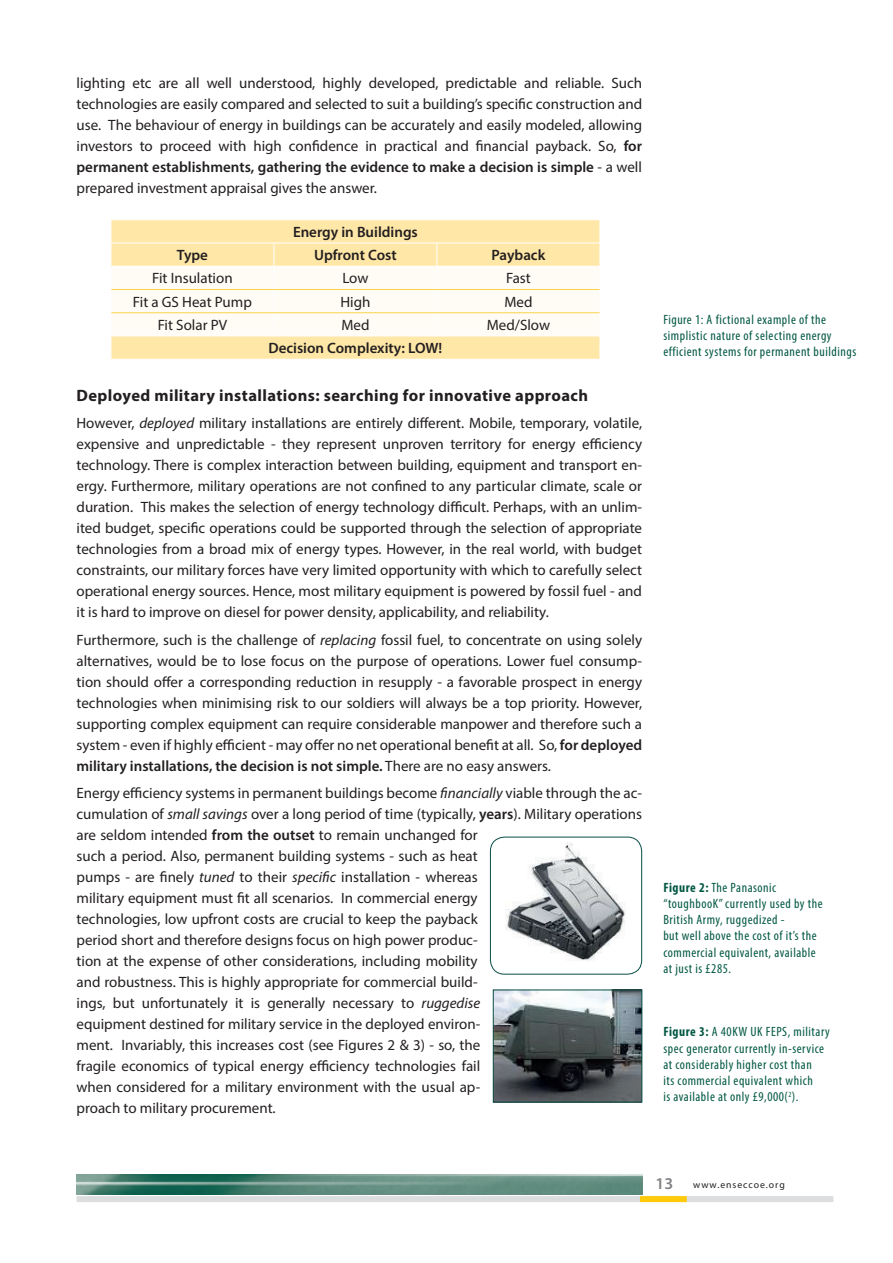
<style>
.page{position:relative;width:893px;height:1263px;background:#fff}
.page>*{position:absolute;margin:0;border:0;box-sizing:border-box;transform-origin:0 0}
.t1{font:700 16.5px "Myriad Pro";letter-spacing:.025em;color:#231f20}
.t2{font:15px/21px "Myriad Pro";color:#231f20;text-align:justify}
.t3{font:600 15px "Myriad Pro";color:#231f20}
.t4{font:condensed 13.5px/16.2px "Myriad Pro";letter-spacing:.04em;color:#035843}
.t5{font:9.75px "Myriad Pro";letter-spacing:.1em;color:#231f20}
.s1{font-weight:600}
.s2{font-style:italic}
.s3{font-weight:700}
.s4{font-weight:600;font-size:16.5px;color:#808285}
</style>
<div class="page">
<img style="left:77px;top:1174px;width:565px;height:21px">
<div style="left:77px;top:1196px;width:756px;height:6px;background:#dcdddf"></div>
<div style="left:640px;top:1196px;width:47px;height:6px;background:#feca0a"></div>
<svg style="left:111px;top:220px;width:489px;height:139px"></svg>
<hr style="left:437px;top:336px;width:163px;height:1px;background:#fff">
<hr style="left:111px;top:289px;width:163px;height:1px;background:#fed34c">
<hr style="left:274px;top:289px;width:163px;height:1px;background:#fed34c">
<hr style="left:437px;top:289px;width:163px;height:1px;background:#fed34c">
<hr style="left:111px;top:312px;width:163px;height:1px;background:#fed34c">
<hr style="left:274px;top:312px;width:163px;height:1px;background:#fed34c">
<hr style="left:437px;top:312px;width:163px;height:1px;background:#fed34c">
<img style="left:506px;top:842px;width:119px;height:119px">
<div style="left:490px;top:837px;width:152px;height:137px;border:1px solid #084e46;border-radius:14px"></div>
<img style="left:495px;top:992px;width:145px;height:108px">
<div style="left:493px;top:990px;width:149px;height:112px;border:1px solid #084e46"></div>
<p class="t2" style="left:77px;top:72px;width:567px">lighting etc are all well understood, highly developed, predictable and reliable. Such technologies are easily compared and selected to suit a building’s specific construction and use. The behaviour of energy in buildings can be accurately and easily modeled, allowing investors to proceed with high confidence in practical and financial payback. So, <span class="s1">for permanent establishments, gathering the evidence to make a decision is simple</span> - a well prepared investment appraisal gives the answer.</p>
<p class="t3" style="left:293px;top:222px;width:126px">Energy in Buildings</p>
<p class="t3" style="left:177px;top:246px;width:33px">Type</p>
<p class="t3" style="left:314px;top:246px;width:84px">Upfront Cost</p>
<p class="t3" style="left:492px;top:246px;width:55px">Payback</p>
<p class="t2" style="left:152px;top:268px;width:82px">Fit I nsulation</p>
<p class="t2" style="left:342px;top:268px;width:28px">Low</p>
<p class="t2" style="left:506px;top:268px;width:26px">Fast</p>
<p class="t2" style="left:133px;top:291px;width:120px">Fit a GS Heat Pump</p>
<p class="t2" style="left:340px;top:291px;width:32px">High</p>
<p class="t2" style="left:504px;top:291px;width:30px">Med</p>
<p class="t2" style="left:158px;top:314px;width:71px">Fit Solar PV</p>
<p class="t2" style="left:341px;top:314px;width:30px">Med</p>
<p class="t2" style="left:487px;top:314px;width:65px">Med/Slow</p>
<p class="t3" style="left:268px;top:339px;width:175px">Decision Complexity: LOW!</p>
<p class="t1" style="left:77px;top:384px;width:513px">Deployed military installations: searching for innovative approach</p>
<p class="t2" style="left:77px;top:412px;width:567px">However, <span class="s2">deployed</span> military installations are entirely different. Mobile, temporary, volatile, expensive and unpredictable - they represent unproven territory for energy efficiency technology. There is complex interaction between building, equipment and transport en&shy;ergy. Furthermore, military operations are not confined to any particular climate, scale or duration. This makes the selection of energy technology difficult. Perhaps, with an unlim&shy;ited budget, specific operations could be supported through the selection of appropriate technologies from a broad mix of energy types. However, in the real world, with budget constraints, our military forces have very limited opportunity with which to carefully select operational energy sources. Hence, most military equipment is powered by fossil fuel - and it is hard to improve on diesel for power density, applicability, and reliability.</p>
<p class="t2" style="left:77px;top:629px;width:567px">Furthermore, such is the challenge of <span class="s2">replacing</span> fossil fuel, to concentrate on using solely alternatives, would be to lose focus on the purpose of operations. Lower fuel consump&shy;tion should offer a corresponding reduction in resupply - a favorable prospect in energy technologies when minimising risk to our soldiers will always be a top priority. However, supporting complex equipment can require considerable manpower and therefore such a system - even if highly efficient - may offer no net operational benefit at all. So, <span class="s1">for deployed military installations, the decision is not simple.</span> There are no easy answers.</p>
<p class="t2" style="left:77px;top:782px;width:567px;text-align:left">Energy efficiency systems in permanent buildings become <span class="s2">financially</span> viable through the ac&shy;cumulation of <span class="s2">small savings</span> over a long period of time (typically, <span class="s1">years</span>). Military operations are seldom intended <span class="s1">from the outset</span> to remain unchanged for<br>such a period. Also, permanent building systems - such as heat<br>pumps - are finely <span class="s2">tuned</span> to their <span class="s2">specific</span> installation - whereas<br>military equipment must fit all scenarios. I n commercial energy<br>technologies, low upfront costs are crucial to keep the payback<br>period short and therefore designs focus on high power produc-<br>tion at the expense of other considerations, including mobility<br>and robustness. This is highly appropriate for commercial build-<br>ings, but unfortunately it is generally necessary to <span class="s2">ruggedise<br></span>equipment destined for military service in the deployed environ-<br>ment. I nvariably, this increases cost (see Figures 2 &amp; 3) - so, the<br>fragile economics of typical energy efficiency technologies fail<br>when considered for a military environment with the usual ap-<br>proach to military procurement.</p>
<p class="t4" style="left:663px;top:311px;width:195px">Figure 1: A fictional example of the simplistic nature of selecting energy efficient systems for permanent buildings</p>
<p class="t4" style="left:663px;top:879px;width:161px"><span class="s3">Figure 2:</span> The Panasonic “toughbooK” currently used by the<br>British Army, ruggedized -<br>but well above the cost of it’s the commercial equivalent, available at just is £285.</p>
<p class="t4" style="left:663px;top:1024px;width:168px"><span class="s3">Figure 3:</span> A 40KW UK FEPS, military spec generator currently in-service at considerably higher cost than<br>its commercial equivalent which<br>is available at only £9,000(<sup>2</sup>).</p>
<p class="t5" style="left:656px;top:1179px;width:131px"><span class="s4">13</span> www.enseccoe.org</p>
</div>
